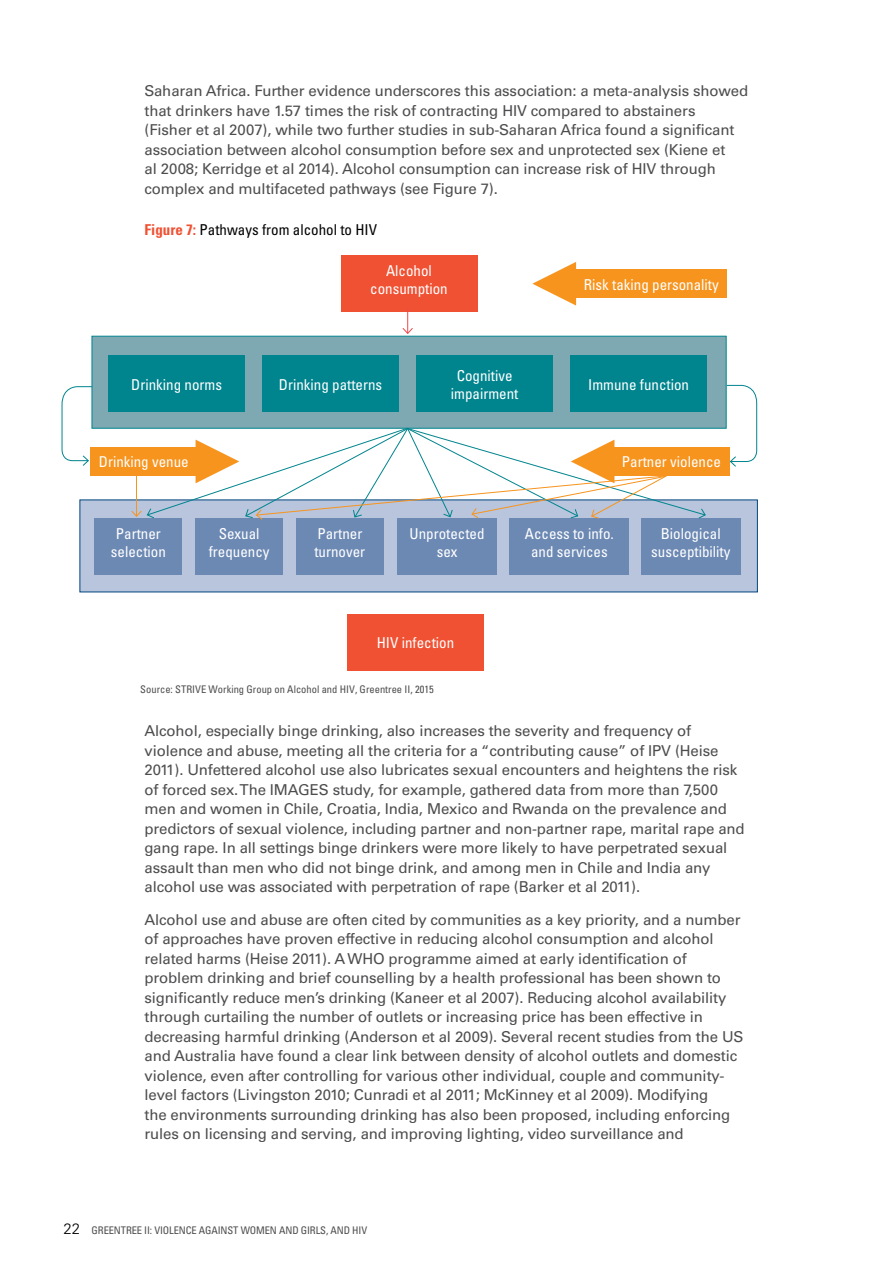
<style>
.page{position:relative;width:893px;height:1263px;background:#fff}
.page>*{position:absolute;margin:0;border:0;box-sizing:border-box;transform-origin:0 0}
.t1{font:15px/19.5px "Univers";letter-spacing:-.01em;color:#4d4d4f}
.t2{font:condensed 15px/18px "Univers";color:#fff;text-align:center}
.t3{font:condensed 15px "Univers";color:#000}
.t4{font:condensed 10.5px "Univers";letter-spacing:-.01em;color:#4d4d4f}
.s1{font-weight:700;color:#f05133}
.s2{font-weight:300;font-stretch:normal;font-size:15px;color:#000}
</style>
<div class="page">
<div style="left:92px;top:336px;width:634px;height:93px;background:#7ea9b2;border:1px solid #00848e"></div>
<div style="left:341px;top:255px;width:136px;height:56px;background:#f05133"></div>
<div style="left:347px;top:614px;width:136px;height:56px;background:#f05133"></div>
<div style="left:109px;top:356px;width:136px;height:56px;background:#00848e"></div>
<div style="left:80px;top:499px;width:678px;height:93px;background:#b9c5dc"></div>
<div style="left:94px;top:519px;width:88px;height:56px;background:#6c89b4"></div>
<div style="left:195px;top:519px;width:88px;height:56px;background:#6c89b4"></div>
<div style="left:296px;top:519px;width:88px;height:56px;background:#6c89b4"></div>
<div style="left:397px;top:519px;width:100px;height:56px;background:#6c89b4"></div>
<div style="left:641px;top:519px;width:100px;height:56px;background:#6c89b4"></div>
<div style="left:510px;top:519px;width:119px;height:56px;background:#6c89b4"></div>
<div style="left:263px;top:356px;width:136px;height:56px;background:#00848e"></div>
<div style="left:417px;top:356px;width:136px;height:56px;background:#00848e"></div>
<div style="left:571px;top:356px;width:136px;height:56px;background:#00848e"></div>
<div style="left:90px;top:447px;width:107px;height:29px;background:#f7941e"></div>
<div style="left:613px;top:447px;width:116px;height:29px;background:#f7941e"></div>
<div style="left:575px;top:269px;width:152px;height:29px;background:#f7941e"></div>
<svg style="left:532px;top:262px;width:44px;height:44px"></svg>
<svg style="left:402px;top:309px;width:12px;height:25px"></svg>
<svg style="left:726px;top:385px;width:31px;height:82px"></svg>
<svg style="left:61px;top:386px;width:32px;height:80px"></svg>
<svg style="left:131px;top:427px;width:575px;height:93px"></svg>
<p class="t1" style="left:145px;top:81px;width:605px">Saharan Africa. Further evidence underscores this association: a meta-analysis showed that drinkers have 1.57 times the risk of contracting HIV compared to abstainers<br>(Fisher et al 2007), while two further studies in sub-Saharan Africa found a significant association between alcohol consumption before sex and unprotected sex (Kiene et<br>al 2008; Kerridge et al 2014). Alcohol consumption can increase risk of HIV through complex and multifaceted pathways (see Figure 7).</p>
<p class="t3" style="left:145px;top:220px;width:234px"><span class="s1">Figure 7:</span> Pathways from alcohol to HIV</p>
<p class="t2" style="left:131px;top:375px;width:92px">Drinking norms</p>
<p class="t2" style="left:370px;top:261px;width:79px">Alcohol consumption</p>
<p class="t2" style="left:584px;top:275px;width:136px">Risk taking personality</p>
<p class="t2" style="left:279px;top:375px;width:105px">D rinking patterns</p>
<p class="t2" style="left:451px;top:366px;width:69px">Cognitive impairment</p>
<p class="t2" style="left:588px;top:375px;width:102px">Immune function</p>
<p class="t2" style="left:99px;top:453px;width:91px">Drinking venue</p>
<p class="t2" style="left:622px;top:453px;width:101px">Partner violence</p>
<p class="t2" style="left:111px;top:525px;width:56px">Partner selection</p>
<p class="t2" style="left:209px;top:525px;width:62px">Sexual frequency</p>
<p class="t2" style="left:314px;top:525px;width:52px;text-align:left">Partner turnover</p>
<p class="t2" style="left:410px;top:525px;width:76px">U nprotected sex</p>
<p class="t2" style="left:651px;top:525px;width:81px">Biological susceptibility</p>
<p class="t2" style="left:525px;top:525px;width:91px">Access to info. and services</p>
<p class="t2" style="left:377px;top:634px;width:79px">HIV infection</p>
<p class="t4" style="left:140px;top:683px;width:295px">Source: STRIVE Working Group on Alcohol and HIV, Greentree II, 2015</p>
<p class="t1" style="left:145px;top:721px;width:602px">Alcohol, especially binge drinking, also increases the severity and frequency of violence and abuse, meeting all the criteria for a “contributing cause” of IPV (Heise 2011). Unfettered alcohol use also lubricates sexual encounters and heightens the risk of forced sex. The IMAGES study, for example, gathered data from more than 7,500 men and women in Chile, Croatia, India, Mexico and Rwanda on the prevalence and predictors of sexual violence, including partner and non-partner rape, marital rape and gang rape. In all settings binge drinkers were more likely to have perpetrated sexual assault than men who did not binge drink, and among men in Chile and India any alcohol use was associated with perpetration of rape (Barker et al 2011).</p>
<p class="t1" style="left:145px;top:909px;width:600px">Alcohol use and abuse are often cited by communities as a key priority, and a number of approaches have proven effective in reducing alcohol consumption and alcohol related harms (Heise 2011). A WHO programme aimed at early identification of problem drinking and brief counselling by a health professional has been shown to significantly reduce men’s drinking (Kaneer et al 2007). Reducing alcohol availability through curtailing the number of outlets or increasing price has been effective in decreasing harmful drinking (Anderson et al 2009). Several recent studies from the US and Australia have found a clear link between density of alcohol outlets and domestic violence, even after controlling for various other individual, couple and community&shy;level factors (Livingston 2010; Cunradi et al 2011; McKinney et al 2009). Modifying<br>the environments surrounding drinking has also been proposed, including enforcing rules on licensing and serving, and improving lighting, video surveillance and</p>
<p class="t4" style="left:63px;top:1223px;width:305px"><span class="s2">22</span> Greentree II: Vi olence agai nst Women and Gi rls, and HIV</p>
</div>
